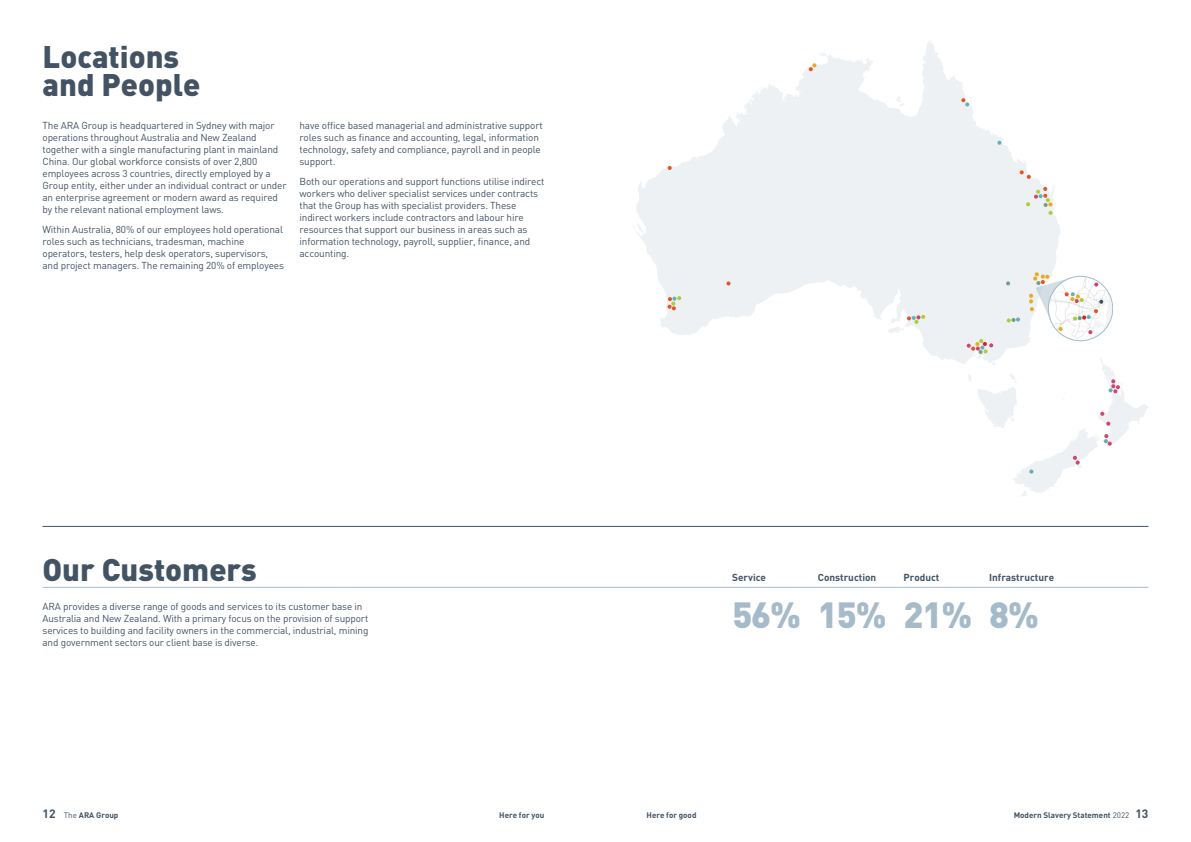
<style>
.page{position:relative;width:1191px;height:842px;background:#fff}
.page>*{position:absolute;margin:0;border:0;box-sizing:border-box;transform-origin:0 0}
.t1{font:900 36px "DIN";color:#a6bbc9}
.t2{font:900 30.9px "DIN";color:#435364}
.t3{font:10px/12px "DIN";letter-spacing:-.015em;color:#435364}
.t4{font:700 10px "DIN";color:#435364}
.t5{font:700 8px "DIN";color:#435364}
.s1{font-size:12px}
.s2{font-weight:400}
</style>
<div class="page">
<hr style="left:43px;top:526px;width:1105px;height:1px;background:#435364">
<hr style="left:43px;top:587px;width:1105px;height:1px;background:#a6bbc9">
<svg style="left:636px;top:41px;width:424px;height:323px;fill:#edf1f4"></svg>
<svg style="left:896px;top:96px;width:9px;height:11px"></svg>
<svg style="left:726px;top:281px;width:4px;height:5px"></svg>
<svg style="left:667px;top:166px;width:5px;height:4px"></svg>
<svg style="left:808px;top:63px;width:8px;height:8px"></svg>
<svg style="left:997px;top:140px;width:4px;height:5px"></svg>
<svg style="left:961px;top:98px;width:8px;height:9px"></svg>
<svg style="left:888px;top:315px;width:37px;height:18px"></svg>
<svg style="left:1019px;top:170px;width:35px;height:45px"></svg>
<svg style="left:667px;top:296px;width:14px;height:15px"></svg>
<svg style="left:966px;top:272px;width:182px;height:225px"></svg>
<p class="t2" style="left:43px;top:36px;width:138px">Locations</p>
<p class="t2" style="left:43px;top:64px;width:159px">and People</p>
<p class="t3" style="left:43px;top:119px;width:245px">The ARA Group is headquartered in Sydney with major operations throughout Australia and New Zealand together with a single manufacturing plant in mainland China. Our global workforce consists of over 2,800 employees across 3 countries, directly employed by a Group entity, either under an individual contract or under an enterprise agreement or modern award as required by the relevant national employment laws.</p>
<p class="t3" style="left:43px;top:223px;width:243px">Within Australia, 80% of our employees hold operational roles such as technicians, tradesman, machine operators, testers, help desk operators, supervisors, and project managers. The remaining 20% of employees</p>
<p class="t3" style="left:299px;top:119px;width:245px">have office based managerial and administrative support roles such as finance and accounting, legal, information technology, safety and compliance, payroll and in people support.</p>
<p class="t3" style="left:299px;top:175px;width:246px">Both our operations and support functions utilise indirect workers who deliver specialist services under contracts that the Group has with specialist providers. These indirect workers include contractors and labour hire resources that support our business in areas such as information technology, payroll, supplier, finance, and accounting.</p>
<p class="t2" style="left:43px;top:549px;width:216px">Our Customers</p>
<p class="t3" style="left:43px;top:600px;width:327px">ARA provides a diverse range of goods and services to its customer base in Australia and New Zealand. With a primary focus on the provision of support services to building and facility owners in the commercial, industrial, mining and government sectors our client base is diverse.</p>
<p class="t4" style="left:732px;top:571px;width:35px">Service</p>
<p class="t1" style="left:732px;top:590px;width:70px">56%</p>
<p class="t1" style="left:818px;top:590px;width:70px">15%</p>
<p class="t4" style="left:818px;top:571px;width:60px">Construction</p>
<p class="t4" style="left:903px;top:571px;width:37px">Product</p>
<p class="t1" style="left:903px;top:590px;width:70px">21%</p>
<p class="t4" style="left:989px;top:571px;width:66px">Infrastructure</p>
<p class="t1" style="left:989px;top:590px;width:51px">8%</p>
<p class="t5" style="left:43px;top:810px;width:77px"><span class="s1">12</span> <span class="s2">The</span> ARA Group</p>
<p class="t5" style="left:499px;top:810px;width:47px">Here for you</p>
<p class="t5" style="left:646px;top:810px;width:51px">Here for good</p>
<p class="t5" style="left:1013px;top:810px;width:136px">Modern Slavery Statement <span class="s2">2022</span> <span class="s1">13</span></p>
</div>
